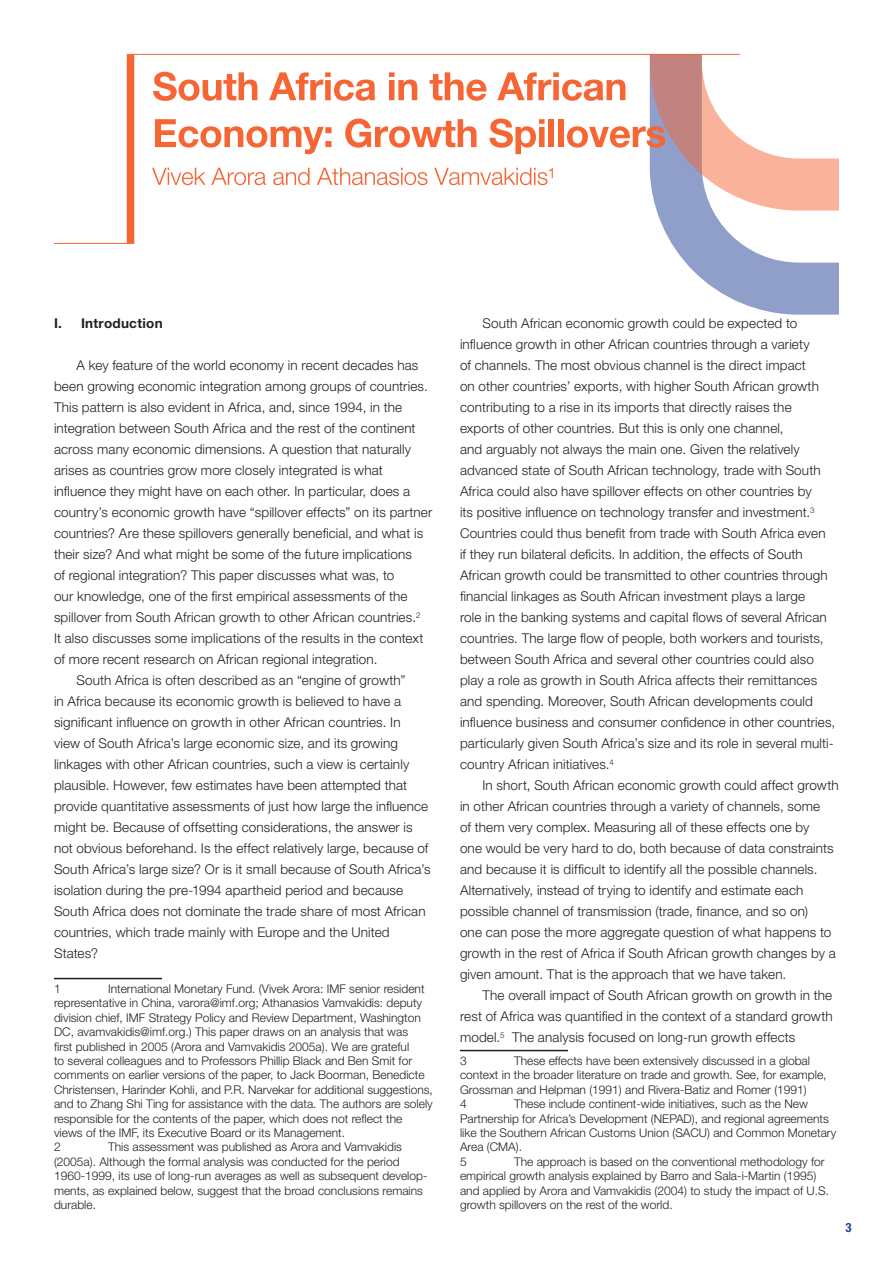
<style>
.page{position:relative;width:893px;height:1263px;background:#fff}
.page>*{position:absolute;margin:0;border:0;box-sizing:border-box;transform-origin:0 0}
.t1{font:300 13.5px/21px "Helvetica Neue LT Std";letter-spacing:.01em;color:#241f1f}
.t2{font:700 13.5px "Helvetica Neue LT Std";letter-spacing:.02em;color:#241f1f}
.t3{font:700 condensed 12.75px "Helvetica Neue LT Std";color:#223d96}
.t4{font:300 12px/14.4px "Helvetica Neue LT Std";color:#241f1f}
</style>
<div class="page">
<svg style="left:657px;top:211px;width:182px;height:104px;fill:#909eca"></svg>
<hr style="left:54px;top:978px;width:108px;height:1px;background:#241f1f">
<hr style="left:460px;top:1050px;width:108px;height:1px;background:#241f1f">
<hr style="left:54px;top:243px;width:80px;height:1px;background:#f66635">
<div style="left:127px;top:55px;width:7px;height:188px;background:#f66635"></div>
<hr style="left:127px;top:54px;width:613px;height:1px;background:#f66635">
<svg style="left:152px;top:54px;width:687px;height:157px"></svg>
<p class="t2" style="left:54px;top:315px;width:114px">I. Introduction<sup>1</sup></p>
<p class="t1" style="left:76px;top:355px;width:343px">A key feature of the world economy in recent decades has</p>
<p class="t1" style="left:54px;top:376px;width:375px">been growing economic integration among groups of countries.</p>
<p class="t1" style="left:54px;top:397px;width:350px">This pattern is also evident in Africa, and, since 1994, in the</p>
<p class="t1" style="left:54px;top:418px;width:363px">integration between South Africa and the rest of the continent</p>
<p class="t1" style="left:54px;top:439px;width:359px">across many economic dimensions. A question that naturally</p>
<p class="t1" style="left:54px;top:460px;width:330px">arises as countries grow more closely integrated is what</p>
<p class="t1" style="left:54px;top:481px;width:358px">influence they might have on each other. In particular, does a</p>
<p class="t1" style="left:54px;top:502px;width:380px">country’s economic growth have “spillover effects” on its partner</p>
<p class="t1" style="left:54px;top:523px;width:371px">countries? Are these spillovers generally beneficial, and what is</p>
<p class="t1" style="left:54px;top:544px;width:359px">their size? And what might be some of the future implications</p>
<p class="t1" style="left:54px;top:565px;width:342px">of regional integration? This paper discusses what was, to</p>
<p class="t1" style="left:54px;top:586px;width:355px">our knowledge, one of the first empirical assessments of the</p>
<p class="t1" style="left:54px;top:607px;width:368px">spillover from South African growth to other African countries.<sup>2</sup></p>
<p class="t1" style="left:54px;top:628px;width:371px">It also discusses some implications of the results in the context</p>
<p class="t1" style="left:54px;top:649px;width:325px">of more recent research on African regional integration.</p>
<p class="t1" style="left:76px;top:670px;width:331px">South Africa is often described as an “engine of growth”</p>
<p class="t1" style="left:54px;top:691px;width:349px">in Africa because its economic growth is believed to have a</p>
<p class="t1" style="left:54px;top:712px;width:348px">significant influence on growth in other African countries. In</p>
<p class="t1" style="left:54px;top:733px;width:345px">view of South Africa’s large economic size, and its growing</p>
<p class="t1" style="left:54px;top:754px;width:357px">linkages with other African countries, such a view is certainly</p>
<p class="t1" style="left:54px;top:775px;width:355px">plausible. However, few estimates have been attempted that</p>
<p class="t1" style="left:54px;top:796px;width:376px">provide quantitative assessments of just how large the influence</p>
<p class="t1" style="left:54px;top:817px;width:360px">might be. Because of offsetting considerations, the answer is</p>
<p class="t1" style="left:54px;top:838px;width:376px">not obvious beforehand. Is the effect relatively large, because of</p>
<p class="t1" style="left:54px;top:859px;width:378px">South Africa’s large size? Or is it small because of South Africa’s</p>
<p class="t1" style="left:54px;top:880px;width:351px">isolation during the pre-1994 apartheid period and because</p>
<p class="t1" style="left:54px;top:901px;width:373px">South Africa does not dominate the trade share of most African</p>
<p class="t1" style="left:54px;top:922px;width:337px">countries, which trade mainly with Europe and the United</p>
<p class="t1" style="left:54px;top:943px;width:46px">States?</p>
<p class="t4" style="left:54px;top:981px;width:8px">1</p>
<p class="t4" style="left:54px;top:981px;width:380px;text-indent:54px">International Monetary Fund. (Vivek Arora: IMF senior resident representative in China, varora@imf.org; Athanasios Vamvakidis: deputy division chief, IMF Strategy Policy and Review Department, Washington DC, avamvakidis@imf.org.) This paper draws on an analysis that was<br>first published in 2005 (Arora and Vamvakidis 2005a). We are grateful<br>to several colleagues and to Professors Phillip Black and Ben Smit for comments on earlier versions of the paper, to Jack Boorman, Benedicte Christensen, Harinder Kohli, and P.R. Narvekar for additional suggestions, and to Zhang Shi Ting for assistance with the data. The authors are solely responsible for the contents of the paper, which does not reflect the views of the IMF, its Executive Board or its Management.<br>2</p>
<p class="t4" style="left:54px;top:1140px;width:375px;text-indent:54px">This assessment was published as Arora and Vamvakidis (2005a). Although the formal analysis was conducted for the period 1960-1999, its use of long-run averages as well as subsequent develop&shy;ments, as explained below, suggest that the broad conclusions remains durable.</p>
<p class="t1" style="left:460px;top:313px;width:377px;text-indent:22px">South African economic growth could be expected to influence growth in other African countries through a variety<br>of channels. The most obvious channel is the direct impact<br>on other countries’ exports, with higher South African growth contributing to a rise in its imports that directly raises the exports of other countries. But this is only one channel,<br>and arguably not always the main one. Given the relatively advanced state of South African technology, trade with South Africa could also have spillover effects on other countries by<br>its positive influence on technology transfer and investment.<sup>3<br></sup>Countries could thus benefit from trade with South Africa even<br>if they run bilateral deficits. In addition, the effects of South African growth could be transmitted to other countries through financial linkages as South African investment plays a large<br>role in the banking systems and capital flows of several African countries. The large flow of people, both workers and tourists, between South Africa and several other countries could also play a role as growth in South Africa affects their remittances and spending. Moreover, South African developments could influence business and consumer confidence in other countries, particularly given South Africa’s size and its role in several multi&shy;country African initiatives.<sup>4</sup></p>
<p class="t1" style="left:460px;top:775px;width:380px;text-indent:22px">In short, South African economic growth could affect growth in other African countries through a variety of channels, some<br>of them very complex. Measuring all of these effects one by<br>one would be very hard to do, both because of data constraints and because it is difficult to identify all the possible channels.<br>Alternatively, instead of trying to identify and estimate each possible channel of transmission (trade, finance, and so on)<br>one can pose the more aggregate question of what happens to growth in the rest of Africa if South African growth changes by a given amount. That is the approach that we have taken.</p>
<p class="t1" style="left:460px;top:985px;width:374px;text-align:justify;text-indent:22px">The overall impact of South African growth on growth in the rest of Africa was quantified in the context of a standard growth model.<sup>5</sup> The analysis focused on long-run growth effects</p>
<p class="t4" style="left:460px;top:1053px;width:8px">3</p>
<p class="t4" style="left:460px;top:1053px;width:368px;text-indent:54px">These effects have been extensively discussed in a global context in the broader literature on trade and growth. See, for example, Grossman and Helpman (1991) and Rivera-Batiz and Romer (1991)<br>4</p>
<p class="t4" style="left:460px;top:1096px;width:378px;text-indent:54px">These include continent-wide initiatives, such as the New Partnership for Africa’s Development (NEPAD), and regional agreements like the Southern African Customs Union (SACU) and Common Monetary Area (CMA).<br>5</p>
<p class="t4" style="left:460px;top:1154px;width:370px;text-indent:54px">The approach is based on the conventional methodology for empirical growth analysis explained by Barro and Sala-i-Martin (1995) and applied by Arora and Vamvakidis (2004) to study the impact of U.S. growth spillovers on the rest of the world.</p>
<p class="t3" style="left:846px;top:1219px;width:8px">3</p>
</div>
